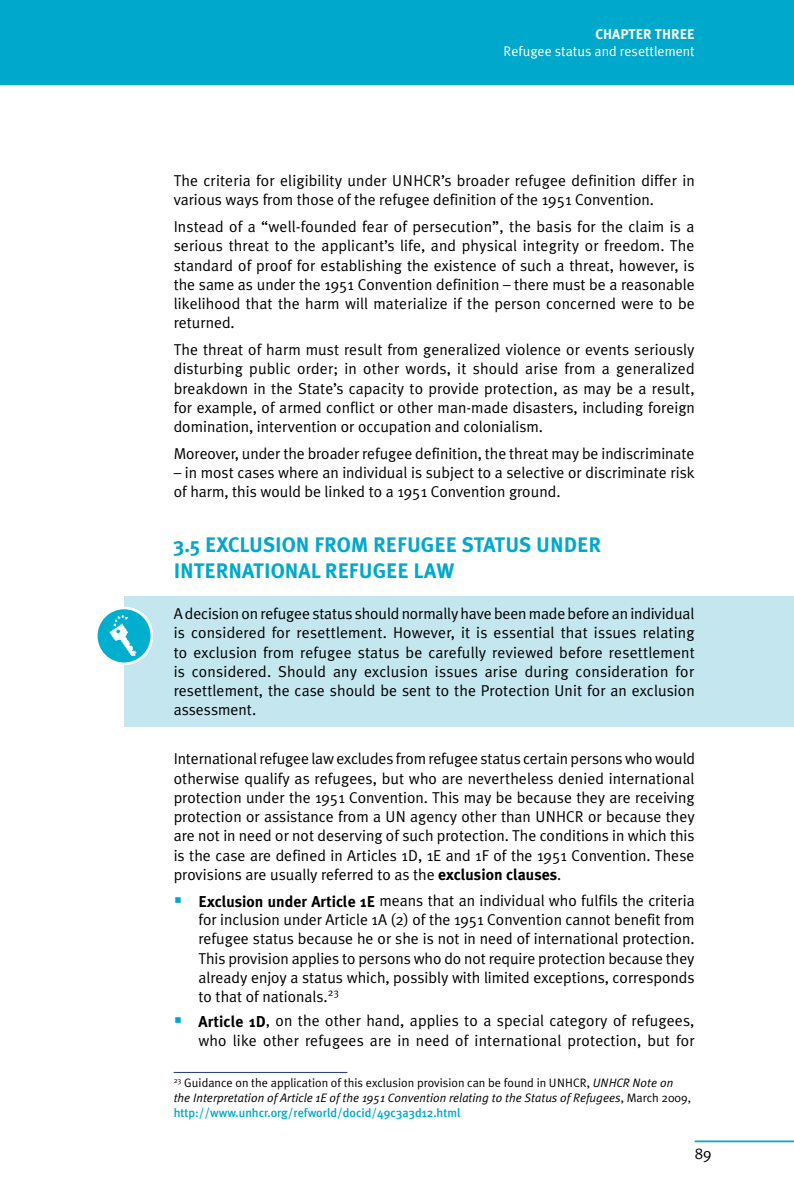
<style>
.page{position:relative;width:794px;height:1191px;background:#fff}
.page>*{position:absolute;margin:0;border:0;box-sizing:border-box;transform-origin:0 0}
.HEADING_2_CH3{font:700 21px/25.2px "Meta Plus";color:#00a8cb}
.Body{font:15.75px/19.2px "Meta Plus Normal";color:#000;text-align:justify}
.Bullets_square_-_ch3{font:15.75px/19.2px "Meta Plus Normal";letter-spacing:.01em;color:#000;text-align:justify}
.Box_title{font:15.75px/19.2px "Meta Plus Normal";letter-spacing:.005em;color:#000;text-align:justify}
.t1{font:14px "Meta Plus Normal";color:#fff}
.t2{font:700 14px "Meta Plus";color:#fff}
.Footnotes_-_ch1{font:italic 12.25px/14.7px "Meta Plus Normal";color:#000}
.s1{font-family:"Meta Plus";font-weight:700}
.s2{font-style:normal}
.s3{font-family:"Meta Plus";font-weight:500;font-style:normal;color:#00a8cb}
</style>
<div class="page">
<div style="left:0;top:0;width:794px;height:84px;background:#00a8cb"></div>
<hr style="left:694px;top:1140px;width:100px;height:2px;background:#00a8cb">
<div style="left:124px;top:597px;width:670px;height:129px;background:#c4e6ef"></div>
<img style="left:96px;top:608px;width:56px;height:56px;border-radius:28px">
<div style="left:95px;top:606px;width:58px;height:59px;border:3px solid #fff;border-radius:50%"></div>
<hr style="left:174px;top:1072px;width:173px;height:1px;background:#21368b">
<p class="t2" style="left:595px;top:26px;width:101px">CHAPTER THREE</p>
<p class="t1" style="left:503px;top:43px;width:193px">Refugee status and resettlement</p>
<p class="Body" style="left:174px;top:171px;width:522px">The criteria for eligibility under UNHCR’s broader refugee definition differ in various ways from those of the refugee definition of the 1951 Convention.</p>
<p class="Body" style="left:174px;top:217px;width:522px">Instead of a “well-founded fear of persecution”, the basis for the claim is a serious threat to the applicant’s life, and physical integrity or freedom. The standard of proof for establishing the existence of such a threat, however, is the same as under the 1951 Convention definition – there must be a reasonable likelihood that the harm will materialize if the person concerned were to be returned.</p>
<p class="Body" style="left:174px;top:340px;width:523px">The threat of harm must result from generalized violence or events seriously disturbing public order; in other words, it should arise from a generalized breakdown in the State’s capacity to provide protection, as may be a result, for example, of armed conflict or other man-made disasters, including foreign domination, intervention or occupation and colonialism.</p>
<p class="Body" style="left:174px;top:443px;width:522px">Moreover, under the broader refugee definition, the threat may be indiscriminate</p>
<p class="Body" style="left:174px;top:463px;width:522px">– in most cases where an individual is subject to a selective or discriminate risk of harm, this would be linked to a 1951 Convention ground.</p>
<p class="HEADING_2_CH3" style="left:174px;top:532px;width:429px">3.5 EXCLUSION FROM REFUGEE STATUS UNDER<br>INTERNATIONAL REFUGEE LAW</p>
<p class="Box_title" style="left:174px;top:604px;width:523px">A decision on refugee status should normally have been made before an individual is considered for resettlement. However, it is essential that issues relating to exclusion from refugee status be carefully reviewed before resettlement is considered. Should any exclusion issues arise during consideration for resettlement, the case should be sent to the Protection Unit for an exclusion assessment.</p>
<p class="Body" style="left:174px;top:749px;width:523px">International refugee law excludes from refugee status certain persons who would otherwise qualify as refugees, but who are nevertheless denied international protection under the 1951 Convention. This may be because they are receiving protection or assistance from a UN agency other than UNHCR or because they are not in need or not deserving of such protection. The conditions in which this is the case are defined in Articles 1D, 1E and 1F of the 1951 Convention. These provisions are usually referred to as the <span class="s1">exclusion clauses</span>.</p>
<p class="Bullets_square_-_ch3" style="left:198px;top:890px;width:498px"><span class="s1">Exclusion under Article 1E</span> means that an individual who fulfils the criteria for inclusion under Article 1A (2) of the 1951 Convention cannot benefit from refugee status because he or she is not in need of international protection.<br>This provision applies to persons who do not require protection because they already enjoy a status which, possibly with limited exceptions, corresponds to that of nationals.<sup>23</sup></p>
<p class="Bullets_square_-_ch3" style="left:198px;top:1011px;width:498px"><span class="s1">Article 1D</span>, on the other hand, applies to a special category of refugees, who like other refugees are in need of international protection, but for</p>
<p class="Footnotes_-_ch1" style="left:174px;top:1075px;width:519px"><sup>23</sup> <span class="s2">Guidance on the application of this exclusion provision can be found in UNHCR,</span> UNHCR Note on the Interpretation of Article 1E of the 1951 Convention relating to the Status of Refugees<span class="s2">, March 2009, </span><span class="s3">http://www.unhcr.org/refworld/docid/49c3a3d12.html</span></p>
<p class="Body" style="left:694px;top:1144px;width:18px">89</p>
</div>
